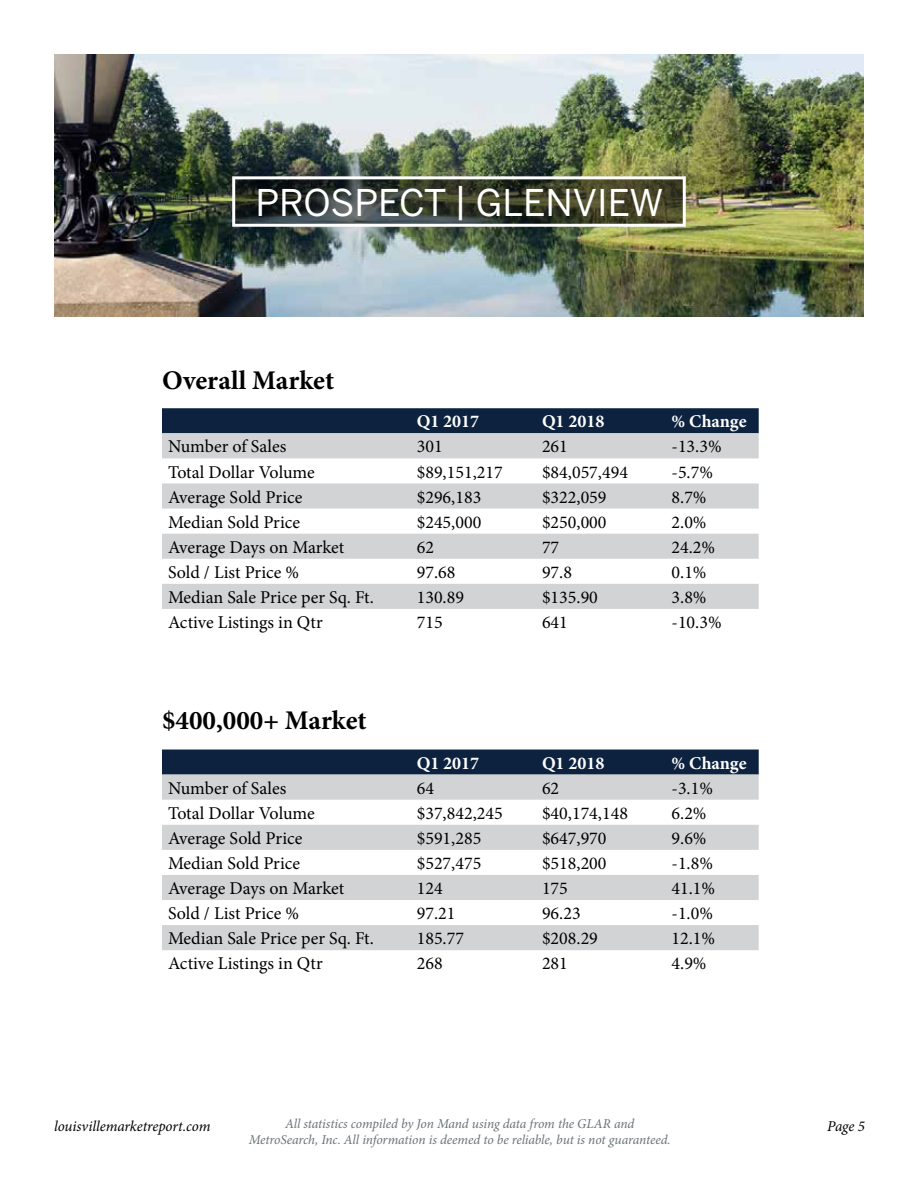
<style>
.page{position:relative;width:918px;height:1188px;background:#fff}
.page>*{position:absolute;margin:0;border:0;box-sizing:border-box;transform-origin:0 0}
.t1{font:36.6px "Benton Sans";color:#fff}
.t2{font:700 27px "Minion Pro";color:#000}
.t3{font:18px "Minion Pro";color:#000}
.t4{font:700 18px "Minion Pro";color:#fff}
.t5{font:italic 15px "Minion Pro";letter-spacing:-.005em;color:#000}
.t6{font:italic 13.5px "Minion Pro";letter-spacing:-.01em;color:#67737a}
</style>
<div class="page">
<img style="left:54px;top:54px;width:810px;height:262px">
<svg style="left:236px;top:180px;width:446px;height:43px;background:#363b2d"></svg>
<div style="left:232px;top:176px;width:454px;height:51px;border:3px solid #fff"></div>
<div style="left:162px;top:408px;width:597px;height:25px;background:#0c223f"></div>
<svg style="left:162px;top:433px;width:597px;height:176px;fill:#d1d3d4"></svg>
<div style="left:162px;top:750px;width:597px;height:25px;background:#0c223f"></div>
<svg style="left:162px;top:775px;width:597px;height:175px;fill:#d1d3d4"></svg>
<h1 class="t1" style="left:255px;top:181px;width:410px">PROSPECT | GLENVIEW</h1>
<h2 class="t2" style="left:162px;top:362px;width:174px">Overall Market</h2>
<p class="t4" style="left:417px;top:409px;width:64px">Q1 2017</p>
<p class="t4" style="left:542px;top:409px;width:64px">Q1 2018</p>
<p class="t4" style="left:672px;top:409px;width:77px">% Change</p>
<p class="t3" style="left:168px;top:435px;width:120px">Number of Sales</p>
<p class="t3" style="left:417px;top:435px;width:27px">301</p>
<p class="t3" style="left:542px;top:435px;width:27px">261</p>
<p class="t3" style="left:672px;top:435px;width:52px">-13.3%</p>
<p class="t3" style="left:168px;top:460px;width:148px">Total Dollar Volume</p>
<p class="t3" style="left:417px;top:460px;width:87px">$89,151,217</p>
<p class="t3" style="left:542px;top:460px;width:87px">$84,057,494</p>
<p class="t3" style="left:672px;top:460px;width:43px">-5.7%</p>
<p class="t3" style="left:168px;top:485px;width:136px">Average Sold Price</p>
<p class="t3" style="left:417px;top:485px;width:66px">$296,183</p>
<p class="t3" style="left:542px;top:485px;width:66px">$322,059</p>
<p class="t3" style="left:672px;top:485px;width:36px">8.7%</p>
<p class="t3" style="left:168px;top:510px;width:134px">Median Sold Price</p>
<p class="t3" style="left:417px;top:510px;width:66px">$245,000</p>
<p class="t3" style="left:542px;top:510px;width:66px">$250,000</p>
<p class="t3" style="left:672px;top:510px;width:36px">2.0%</p>
<p class="t3" style="left:168px;top:535px;width:178px">Average Days on Market</p>
<p class="t3" style="left:417px;top:535px;width:19px">62</p>
<p class="t3" style="left:542px;top:535px;width:19px">77</p>
<p class="t3" style="left:672px;top:535px;width:45px">24.2%</p>
<p class="t3" style="left:168px;top:560px;width:133px">Sold / List Price %</p>
<p class="t3" style="left:417px;top:560px;width:40px">97.68</p>
<p class="t3" style="left:542px;top:560px;width:32px">97.8</p>
<p class="t3" style="left:672px;top:560px;width:36px">0.1%</p>
<p class="t3" style="left:168px;top:585px;width:207px">Median Sale Price per Sq. Ft.</p>
<p class="t3" style="left:417px;top:585px;width:49px">130.89</p>
<p class="t3" style="left:542px;top:585px;width:57px">$135.90</p>
<p class="t3" style="left:672px;top:585px;width:36px">3.8%</p>
<p class="t3" style="left:168px;top:610px;width:156px">Active Listings in Qtr</p>
<p class="t3" style="left:417px;top:610px;width:27px">715</p>
<p class="t3" style="left:542px;top:610px;width:27px">641</p>
<p class="t3" style="left:672px;top:610px;width:52px">-10.3%</p>
<h2 class="t2" style="left:162px;top:701px;width:206px">$400,000+ Market</h2>
<p class="t4" style="left:417px;top:750px;width:64px">Q1 2017</p>
<p class="t4" style="left:542px;top:750px;width:64px">Q1 2018</p>
<p class="t4" style="left:672px;top:750px;width:77px">% Change</p>
<p class="t3" style="left:168px;top:776px;width:120px">Number of Sales</p>
<p class="t3" style="left:417px;top:776px;width:19px">64</p>
<p class="t3" style="left:542px;top:776px;width:19px">62</p>
<p class="t3" style="left:672px;top:776px;width:43px">-3.1%</p>
<p class="t3" style="left:168px;top:801px;width:148px">Total Dollar Volume</p>
<p class="t3" style="left:417px;top:801px;width:87px">$37,842,245</p>
<p class="t3" style="left:542px;top:801px;width:87px">$40,174,148</p>
<p class="t3" style="left:672px;top:801px;width:36px">6.2%</p>
<p class="t3" style="left:168px;top:826px;width:136px">Average Sold Price</p>
<p class="t3" style="left:417px;top:826px;width:66px">$591,285</p>
<p class="t3" style="left:542px;top:826px;width:66px">$647,970</p>
<p class="t3" style="left:672px;top:826px;width:36px">9.6%</p>
<p class="t3" style="left:168px;top:851px;width:134px">Median Sold Price</p>
<p class="t3" style="left:417px;top:851px;width:66px">$527,475</p>
<p class="t3" style="left:542px;top:851px;width:66px">$518,200</p>
<p class="t3" style="left:672px;top:851px;width:43px">-1.8%</p>
<p class="t3" style="left:168px;top:876px;width:178px">Average Days on Market</p>
<p class="t3" style="left:417px;top:876px;width:27px">124</p>
<p class="t3" style="left:542px;top:876px;width:27px">175</p>
<p class="t3" style="left:672px;top:876px;width:45px">41.1%</p>
<p class="t3" style="left:168px;top:901px;width:133px">Sold / List Price %</p>
<p class="t3" style="left:417px;top:901px;width:40px">97.21</p>
<p class="t3" style="left:542px;top:901px;width:40px">96.23</p>
<p class="t3" style="left:672px;top:901px;width:43px">-1.0%</p>
<p class="t3" style="left:168px;top:926px;width:207px">Median Sale Price per Sq. Ft.</p>
<p class="t3" style="left:417px;top:926px;width:49px">185.77</p>
<p class="t3" style="left:542px;top:926px;width:57px">$208.29</p>
<p class="t3" style="left:672px;top:926px;width:45px">12.1%</p>
<p class="t3" style="left:168px;top:952px;width:156px">Active Listings in Qtr</p>
<p class="t3" style="left:417px;top:952px;width:27px">268</p>
<p class="t3" style="left:542px;top:952px;width:27px">281</p>
<p class="t3" style="left:672px;top:952px;width:36px">4.9%</p>
<p class="t5" style="left:54px;top:1116px;width:158px">louisvillemarketreport.com</p>
<p class="t6" style="left:285px;top:1114px;width:351px">All statistics compiled by Jon Mand using data from the GLAR and</p>
<p class="t5" style="left:827px;top:1116px;width:39px">Page 5</p>
<p class="t6" style="left:249px;top:1131px;width:424px">MetroSearch, Inc. All information is deemed to be reliable, but is not guaranteed.</p>
</div>
